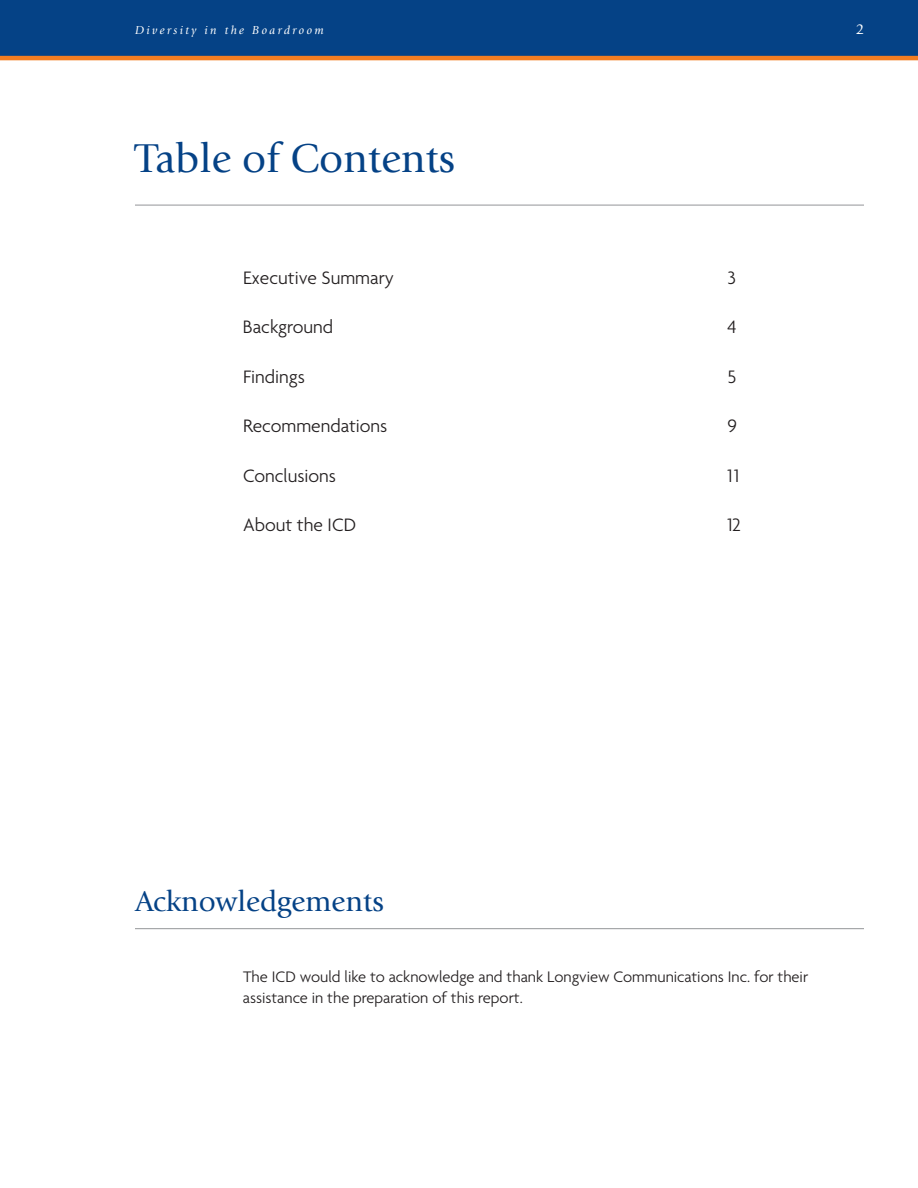
<style>
.page{position:relative;width:918px;height:1188px;background:#fff}
.page>*{position:absolute;margin:0;border:0;box-sizing:border-box;transform-origin:0 0}
.t1{font:42px "Giovanni";color:#054286}
.t2{font:29.7px "Giovanni";color:#054286}
.t3{font:300 19.5px "Agenda";color:#231f20}
.t4{font:300 16.5px/21px "Agenda";color:#231f20}
.t5{font:15px "Giovanni";color:#fff}
.t6{font:italic 12px "Giovanni";letter-spacing:.2em;color:#fff}
</style>
<div class="page">
<hr style="left:135px;top:205px;width:729px;height:1px;background:#939598">
<div style="left:0;top:0;width:918px;height:56px;background:#054286"></div>
<hr style="left:0;top:56px;width:918px;height:4px;background:#f47d21">
<hr style="left:135px;top:928px;width:729px;height:1px;background:#939598">
<p class="t6" style="left:135px;top:25px;width:190px">Diversity in the Boardroom</p>
<p class="t5" style="left:856px;top:23px;width:10px">2</p>
<h1 class="t1" style="left:135px;top:142px;width:322px">Table of Contents</h1>
<p class="t3" style="left:243px;top:266px;width:152px">Executive Summary</p>
<p class="t3" style="left:727px;top:266px;width:10px">3</p>
<p class="t3" style="left:243px;top:315px;width:92px">Background</p>
<p class="t3" style="left:727px;top:315px;width:11px">4</p>
<p class="t3" style="left:243px;top:365px;width:63px">Findings</p>
<p class="t3" style="left:727px;top:365px;width:10px">5</p>
<p class="t3" style="left:243px;top:414px;width:146px">Recommendations</p>
<p class="t3" style="left:727px;top:414px;width:11px">9</p>
<p class="t3" style="left:243px;top:464px;width:95px">Conclusions</p>
<p class="t3" style="left:727px;top:464px;width:13px">11</p>
<p class="t3" style="left:243px;top:513px;width:115px">About the ICD</p>
<p class="t3" style="left:727px;top:513px;width:15px">12</p>
<h2 class="t2" style="left:135px;top:890px;width:251px">Acknowledgements</h2>
<p class="t4" style="left:243px;top:966px;width:567px">The ICD would like to acknowledge and thank Longview Communications Inc. for their assistance in the preparation of this report.</p>
</div>
